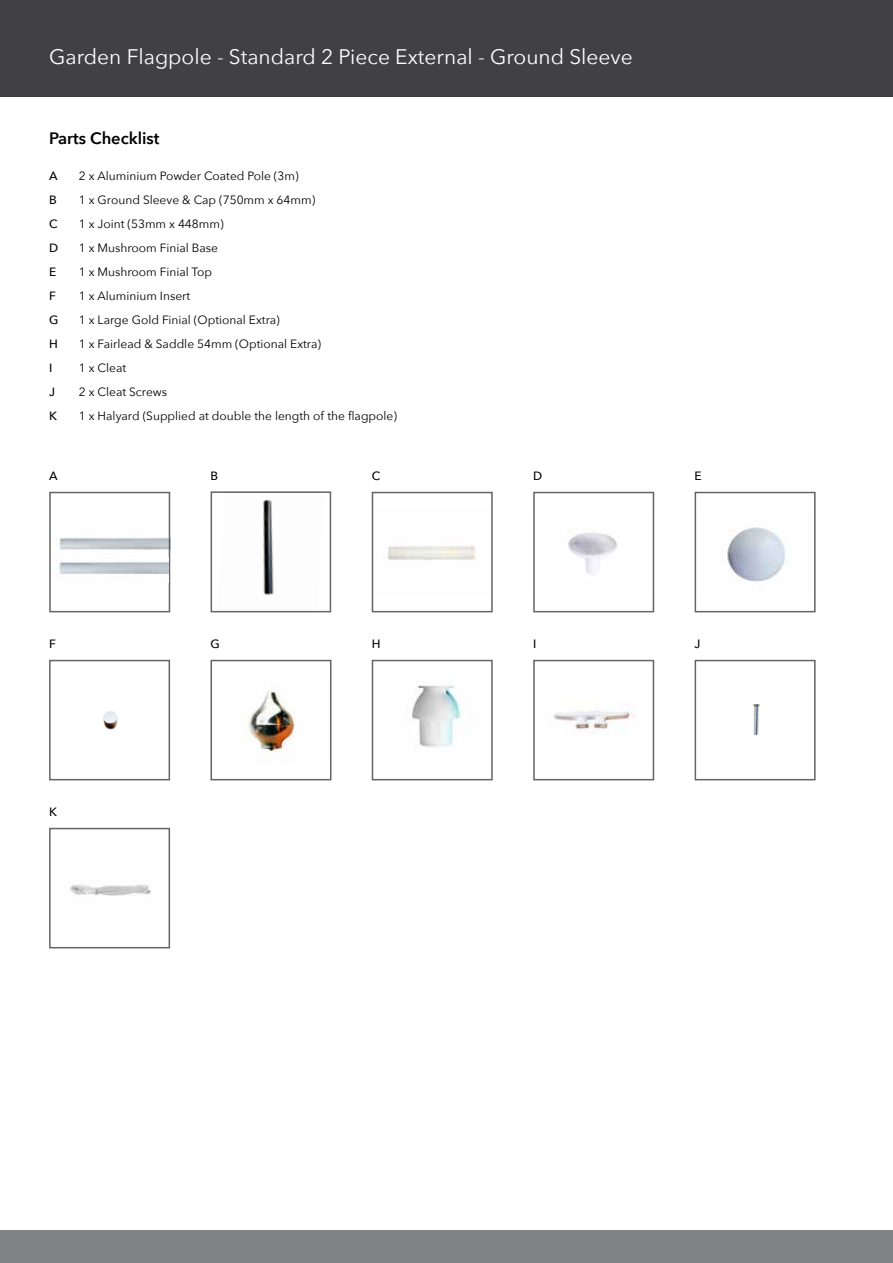
<style>
.page{position:relative;width:893px;height:1263px;background:#fff}
.page>*{position:absolute;margin:0;border:0;box-sizing:border-box;transform-origin:0 0}
.t1{font:21px "Avenir Next";color:#fff}
.t2{font:600 16.5px "Avenir Next";color:#000}
.t3{font:12px "Avenir Next";color:#000}
.t4{font:500 12px "Avenir Next";color:#000}
</style>
<div class="page">
<div style="left:0;top:0;width:893px;height:96px;background:#414042"></div>
<div style="left:0;top:1230px;width:893px;height:33px;background:#808285"></div>
<img style="left:387px;top:546px;width:89px;height:14px">
<div style="left:372px;top:492px;width:121px;height:120px;border:2px solid #636466"></div>
<img style="left:407px;top:680px;width:54px;height:67px">
<div style="left:372px;top:660px;width:121px;height:120px;border:2px solid #636466"></div>
<img style="left:568px;top:532px;width:51px;height:42px">
<div style="left:533px;top:492px;width:121px;height:120px;border:2px solid #636466"></div>
<img style="left:553px;top:709px;width:82px;height:25px">
<div style="left:533px;top:660px;width:121px;height:120px;border:2px solid #636466"></div>
<img style="left:103px;top:711px;width:15px;height:19px">
<div style="left:49px;top:660px;width:121px;height:120px;border:2px solid #636466"></div>
<img style="left:70px;top:884px;width:81px;height:12px">
<div style="left:49px;top:828px;width:121px;height:120px;border:2px solid #636466"></div>
<img style="left:727px;top:527px;width:61px;height:55px">
<div style="left:695px;top:492px;width:121px;height:120px;border:2px solid #636466"></div>
<img style="left:752px;top:704px;width:8px;height:32px">
<div style="left:695px;top:660px;width:121px;height:120px;border:2px solid #636466"></div>
<img style="left:248px;top:691px;width:47px;height:63px">
<div style="left:210px;top:660px;width:121px;height:120px;border:2px solid #636466"></div>
<img style="left:56px;top:537px;width:111px;height:23px">
<div style="left:49px;top:492px;width:121px;height:120px;border:2px solid #636466"></div>
<img style="left:263px;top:499px;width:11px;height:97px">
<div style="left:211px;top:491px;width:120px;height:121px;border:2px solid #636466"></div>
<img style="left:57px;top:557px;width:112px;height:25px">
<h1 class="t1" style="left:49px;top:38px;width:585px">Garden Flagpole - Standard 2 Piece External - Ground Sleeve</h1>
<h2 class="t2" style="left:49px;top:124px;width:112px">Parts Checklist</h2>
<p class="t4" style="left:49px;top:166px;width:10px">A</p>
<p class="t3" style="left:79px;top:166px;width:221px">2 x Aluminium Powder Coated Pole (3m)</p>
<p class="t4" style="left:49px;top:190px;width:9px">B</p>
<p class="t3" style="left:79px;top:190px;width:238px">1 x Ground Sleeve &amp; Cap (750mm x 64mm)</p>
<p class="t4" style="left:49px;top:214px;width:10px">C</p>
<p class="t3" style="left:79px;top:214px;width:146px">1 x Joint (53mm x 448mm)</p>
<p class="t4" style="left:49px;top:238px;width:11px">D</p>
<p class="t3" style="left:79px;top:238px;width:141px">1 x Mushroom Finial Base</p>
<p class="t4" style="left:49px;top:262px;width:9px">E</p>
<p class="t3" style="left:79px;top:262px;width:135px">1 x Mushroom Finial Top</p>
<p class="t4" style="left:49px;top:286px;width:8px">F</p>
<p class="t3" style="left:79px;top:286px;width:113px">1 x Aluminium Insert</p>
<p class="t4" style="left:49px;top:310px;width:11px">G</p>
<p class="t3" style="left:79px;top:310px;width:202px">1 x Large Gold Finial (Optional Extra)</p>
<p class="t4" style="left:49px;top:334px;width:10px">H</p>
<p class="t3" style="left:79px;top:334px;width:244px">1 x Fairlead &amp; Saddle 54mm (Optional Extra)</p>
<p class="t4" style="left:49px;top:358px;width:5px">I</p>
<p class="t3" style="left:79px;top:358px;width:49px">1 x Cleat</p>
<p class="t4" style="left:49px;top:382px;width:7px">J</p>
<p class="t3" style="left:79px;top:382px;width:90px">2 x Cleat Screws</p>
<p class="t4" style="left:49px;top:406px;width:9px">K</p>
<p class="t3" style="left:79px;top:406px;width:320px">1 x Halyard (Supplied at double the length of the flagpole)</p>
<p class="t4" style="left:49px;top:465px;width:10px">A</p>
<p class="t4" style="left:210px;top:465px;width:9px">B</p>
<p class="t4" style="left:372px;top:465px;width:10px">C</p>
<p class="t4" style="left:533px;top:465px;width:11px">D</p>
<p class="t4" style="left:695px;top:465px;width:9px">E</p>
<p class="t4" style="left:210px;top:633px;width:11px">G</p>
<p class="t4" style="left:695px;top:633px;width:7px">J</p>
<p class="t4" style="left:49px;top:633px;width:8px">F</p>
<p class="t4" style="left:533px;top:633px;width:5px">I</p>
<p class="t4" style="left:372px;top:633px;width:10px">H</p>
<p class="t4" style="left:49px;top:801px;width:9px">K</p>
</div>
